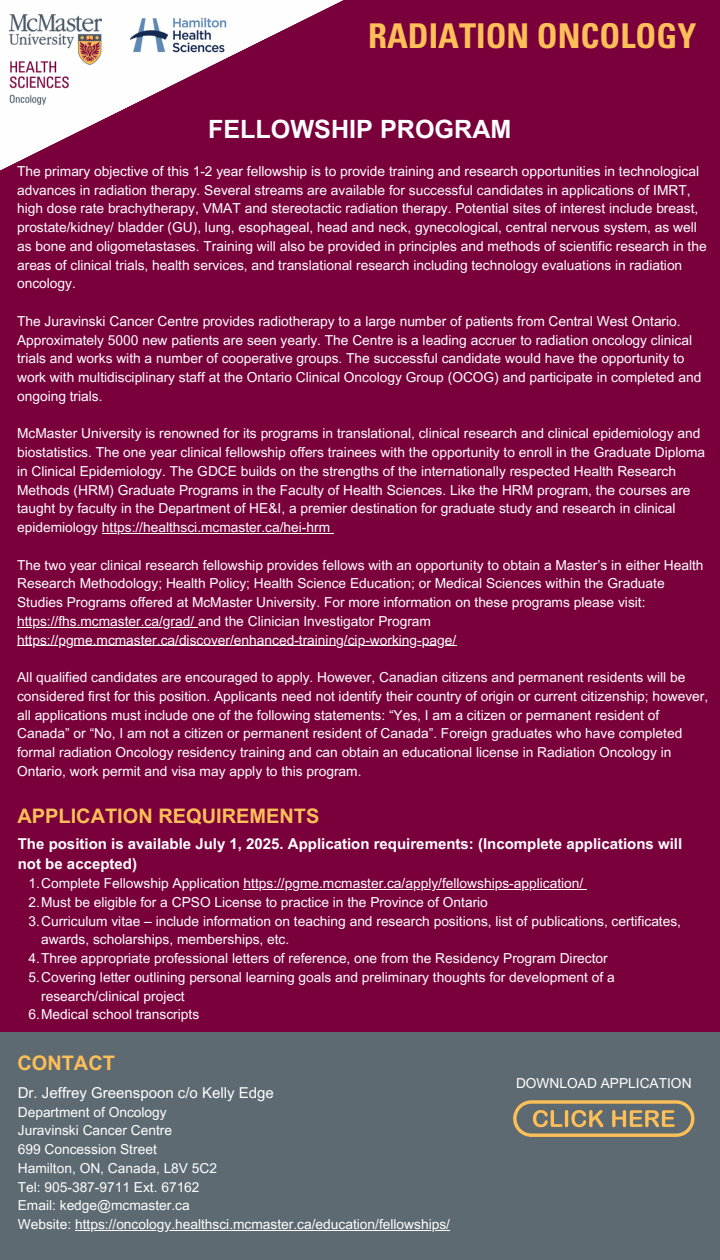
<style>
.page{position:relative;width:720px;height:1260px;background:#7a003c}
.page>*{position:absolute;margin:0;border:0;box-sizing:border-box;transform-origin:0 0}
.t1{font:700 condensed 34.12px "Univers LT Std";color:#fdbf57}
.t2{font:700 25.12px "Arial MT Pro";color:#fefefe}
.t3{font:700 20px "Arial MT Pro";color:#fdbf57}
.t4{font:700 15px/20.6px "Arial MT Pro";color:#fff}
.t5{font:15px "Arial MT Pro";color:#fff}
.t6{font:13.75px/18.8px "Arial MT Pro";color:#fff}
</style>
<div class="page">
<svg style="left:0;top:0;width:344px;height:171px"></svg>
<img style="left:9px;top:15px;width:92px;height:54px">
<img style="left:130px;top:15px;width:97px;height:41px">
<img style="left:9px;top:56px;width:86px;height:48px">
<div style="left:0;top:1032px;width:720px;height:228px;background:#5e6a71"></div>
<svg style="left:513px;top:1100px;width:181px;height:37px"></svg>
<hr style="left:244px;top:889px;width:339px;height:1px;background:#fff">
<hr style="left:75px;top:1230px;width:375px;height:1px;background:#fff">
<hr style="left:102px;top:533px;width:228px;height:1px;background:#fff">
<hr style="left:17px;top:627px;width:181px;height:1px;background:#fff">
<hr style="left:17px;top:646px;width:439px;height:1px;background:#fff">
<h1 class="t1" style="left:368px;top:23px;width:330px">RADIATION ONCOLOGY</h1>
<h2 class="t2" style="left:208px;top:119px;width:305px">FELLOWSHIP PROGRAM</h2>
<p class="t6" style="left:17px;top:163px;width:691px">The primary objective of this 1-2 year fellowship is to provide training and research opportunities in technological advances in radiation therapy. Several streams are available for successful candidates in applications of IMRT, high dose rate brachytherapy, VMAT and stereotactic radiation therapy. Potential sites of interest include breast, prostate/kidney/ bladder (GU), lung, esophageal, head and neck, gynecological, central nervous system, as well as bone and oligometastases. Training will also be provided in principles and methods of scientific research in the areas of clinical trials, health services, and translational research including technology evaluations in radiation oncology.</p>
<p class="t6" style="left:17px;top:313px;width:686px">The Juravinski Cancer Centre provides radiotherapy to a large number of patients from Central West Ontario.<br>Approximately 5000 new patients are seen yearly. The Centre is a leading accruer to radiation oncology clinical trials and works with a number of cooperative groups. The successful candidate would have the opportunity to work with multidisciplinary staff at the Ontario Clinical Oncology Group (OCOG) and participate in completed and ongoing trials.</p>
<p class="t6" style="left:17px;top:426px;width:690px">McMaster University is renowned for its programs in translational, clinical research and clinical epidemiology and biostatistics. The one year clinical fellowship offers trainees with the opportunity to enroll in the Graduate Diploma in Clinical Epidemiology. The GDCE builds on the strengths of the internationally respected Health Research Methods (HRM) Graduate Programs in the Faculty of Health Sciences. Like the HRM program, the courses are taught by faculty in the Department of HE&amp;I, a premier destination for graduate study and research in clinical epidemiology https://healthsci.mcmaster.ca/hei-hrm</p>
<h4 class="t6" style="left:17px;top:557px;width:688px">The two year clinical research fellowship provides fellows with an opportunity to obtain a Master’s in either Health<br>Research Methodology; Health Policy; Health Science Education; or Medical Sciences within the Graduate<br>Studies Programs offered at McMaster University. For more information on these programs please visit:</h4>
<p class="t6" style="left:17px;top:613px;width:441px">https://fhs.mcmaster.ca/grad/ and the Clinician Investigator Program https://pgme.mcmaster.ca/discover/enhanced-training/cip-working-page/</p>
<p class="t6" style="left:17px;top:670px;width:693px">All qualified candidates are encouraged to apply. However, Canadian citizens and permanent residents will be considered first for this position. Applicants need not identify their country of origin or current citizenship; however, all applications must include one of the following statements: “Yes, I am a citizen or permanent resident of Canada” or “No, I am not a citizen or permanent resident of Canada”. Foreign graduates who have completed formal radiation Oncology residency training and can obtain an educational license in Radiation Oncology in Ontario, work permit and visa may apply to this program.</p>
<p class="t3" style="left:17px;top:809px;width:304px">APPLICATION REQUIREMENTS</p>
<p class="t4" style="left:18px;top:835px;width:666px">The position is available July 1, 2025. Application requirements: (Incomplete applications will not be accepted)</p>
<p class="t6" style="left:28px;top:876px;width:556px">1.Complete Fellowship Application https://pgme.mcmaster.ca/apply/fellowships-application/</p>
<p class="t6" style="left:28px;top:894px;width:461px">2.Must be eligible for a CPSO License to practice in the Province of Ontario</p>
<p class="t6" style="left:41px;top:913px;width:641px;text-indent:-13px">3.Curriculum vitae – include information on teaching and research positions, list of publications, certificates, awards, scholarships, memberships, etc.</p>
<h3 class="t6" style="left:28px;top:951px;width:581px">4.Three appropriate professional letters of reference, one from the Residency Program Director</h3>
<h5 class="t6" style="left:41px;top:969px;width:575px;text-indent:-13px">5.Covering letter outlining personal learning goals and preliminary thoughts for development of a research/clinical project</h5>
<p class="t6" style="left:28px;top:1007px;width:172px">6.Medical school transcripts</p>
<p class="t3" style="left:17px;top:1055px;width:99px">CONTACT</p>
<p class="t5" style="left:18px;top:1087px;width:257px">Dr. Jeffrey Greenspoon c/o Kelly Edge</p>
<p class="t6" style="left:18px;top:1104px;width:150px">Department of Oncology</p>
<p class="t6" style="left:18px;top:1123px;width:156px">Juravinski Cancer Centre</p>
<h3 class="t6" style="left:18px;top:1142px;width:140px">699 Concession Street</h3>
<p class="t6" style="left:18px;top:1160px;width:201px">Hamilton, ON, Canada, L8V 5C2</p>
<p class="t6" style="left:18px;top:1179px;width:183px">Tel: 905-387-9711 Ext. 67162</p>
<p class="t6" style="left:18px;top:1198px;width:174px">Email: kedge@mcmaster.ca</p>
<p class="t6" style="left:18px;top:1217px;width:434px">Website: https://oncology.healthsci.mcmaster.ca/education/fellowships/</p>
<p class="t6" style="left:516px;top:1075px;width:177px">DOWNLOAD APPLICATION</p>
</div>
